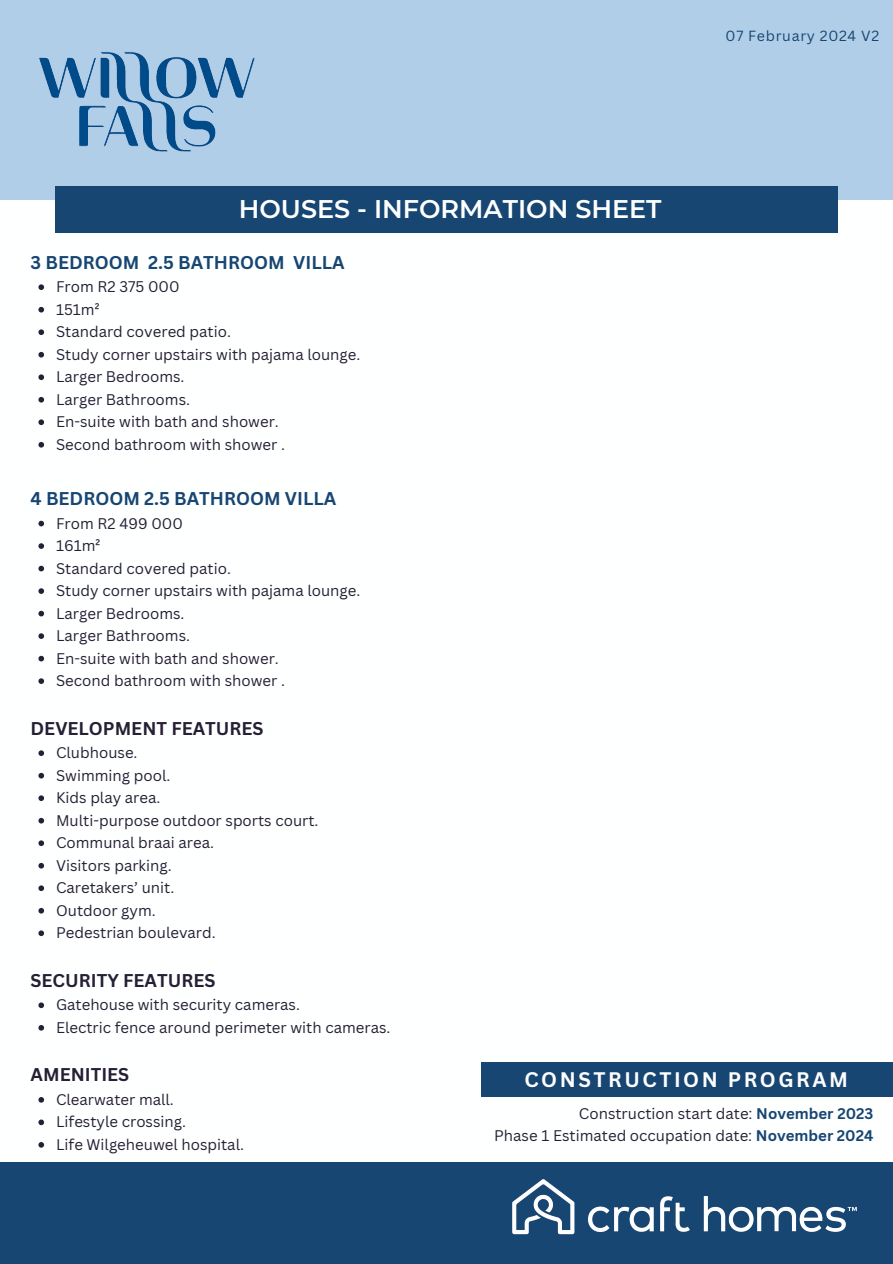
<style>
.page{position:relative;width:893px;height:1264px;background:#fff}
.page>*{position:absolute;margin:0;border:0;box-sizing:border-box;transform-origin:0 0}
.t1{font:600 25.5px "Montserrat";color:#feffff}
.t2{font:700 20.55px "Canva Sans";letter-spacing:.125em;color:#fff}
.t3{font:700 18px "Canva Sans";color:#174673}
.t4{font:700 18px "Canva Sans";color:#261f35}
.t5{font:15px/22.5px "Canva Sans";color:#261f35}
.t6{font:14.25px "Canva Sans";letter-spacing:.045em;color:#174673}
.s1{font-weight:700;color:#174673}
</style>
<div class="page">
<div style="left:0;top:0;width:892px;height:200px;background:#b1cee8"></div>
<div style="left:0;top:1162px;width:892px;height:101px;background:#174673"></div>
<img style="left:512px;top:1179px;width:345px;height:56px">
<svg style="left:38px;top:284px;width:6px;height:6px"></svg>
<svg style="left:38px;top:307px;width:6px;height:5px"></svg>
<svg style="left:38px;top:329px;width:6px;height:6px"></svg>
<svg style="left:38px;top:352px;width:6px;height:5px"></svg>
<svg style="left:38px;top:374px;width:6px;height:6px"></svg>
<svg style="left:38px;top:397px;width:6px;height:5px"></svg>
<svg style="left:38px;top:419px;width:6px;height:6px"></svg>
<svg style="left:38px;top:442px;width:6px;height:5px"></svg>
<svg style="left:38px;top:520px;width:6px;height:6px"></svg>
<svg style="left:38px;top:543px;width:6px;height:6px"></svg>
<svg style="left:38px;top:565px;width:6px;height:6px"></svg>
<svg style="left:38px;top:588px;width:6px;height:6px"></svg>
<svg style="left:38px;top:610px;width:6px;height:6px"></svg>
<svg style="left:38px;top:633px;width:6px;height:6px"></svg>
<svg style="left:38px;top:655px;width:6px;height:6px"></svg>
<svg style="left:38px;top:678px;width:6px;height:6px"></svg>
<svg style="left:38px;top:750px;width:6px;height:6px"></svg>
<svg style="left:38px;top:772px;width:6px;height:6px"></svg>
<svg style="left:38px;top:795px;width:6px;height:6px"></svg>
<svg style="left:38px;top:817px;width:6px;height:6px"></svg>
<svg style="left:38px;top:840px;width:6px;height:6px"></svg>
<svg style="left:38px;top:862px;width:6px;height:6px"></svg>
<svg style="left:38px;top:885px;width:6px;height:6px"></svg>
<svg style="left:38px;top:908px;width:6px;height:5px"></svg>
<svg style="left:38px;top:930px;width:6px;height:6px"></svg>
<svg style="left:38px;top:1002px;width:6px;height:6px"></svg>
<svg style="left:38px;top:1025px;width:6px;height:5px"></svg>
<svg style="left:38px;top:1097px;width:6px;height:5px"></svg>
<svg style="left:38px;top:1119px;width:6px;height:6px"></svg>
<svg style="left:38px;top:1142px;width:6px;height:5px"></svg>
<div style="left:55px;top:186px;width:782px;height:47px;background:#174673"></div>
<img style="left:39px;top:52px;width:216px;height:100px">
<div style="left:481px;top:1062px;width:411px;height:35px;background:#174673"></div>
<p class="t1" style="left:239px;top:194px;width:424px">HOUSES - INFORMATION SHEET</p>
<p class="t3" style="left:31px;top:249px;width:315px">3 BEDROOM 2.5 BATHROOM VILLA</p>
<p class="t5" style="left:56px;top:275px;width:306px">From R2 375 000<br>151m²<br>Standard covered patio.<br>Study corner upstairs with pajama lounge.<br>Larger Bedrooms.<br>Larger Bathrooms.<br>En-suite with bath and shower.<br>Second bathroom with shower .</p>
<h2 class="t6" style="left:725px;top:26px;width:155px">07 February 2024 V2</h2>
<p class="t3" style="left:31px;top:486px;width:307px">4 BEDROOM 2.5 BATHROOM VILLA</p>
<p class="t5" style="left:56px;top:511px;width:306px">From R2 499 000<br>161m²<br>Standard covered patio.<br>Study corner upstairs with pajama lounge.<br>Larger Bedrooms.<br>Larger Bathrooms.<br>En-suite with bath and shower.<br>Second bathroom with shower .</p>
<p class="t4" style="left:31px;top:715px;width:234px">DEVELOPMENT FEATURES</p>
<p class="t5" style="left:56px;top:741px;width:264px">Clubhouse.<br>Swimming pool.<br>Kids play area.<br>Multi-purpose outdoor sports court.<br>Communal braai area.<br>Visitors parking.<br>Caretakers’ unit.<br>Outdoor gym.<br>Pedestrian boulevard.</p>
<p class="t4" style="left:31px;top:967px;width:186px">SECURITY FEATURES</p>
<p class="t5" style="left:56px;top:993px;width:336px">Gatehouse with security cameras.<br>Electric fence around perimeter with cameras.</p>
<p class="t4" style="left:31px;top:1062px;width:100px">AMENITIES</p>
<p class="t5" style="left:56px;top:1087px;width:189px">Clearwater mall.<br>Lifestyle crossing.<br>Life Wilgeheuwel hospital.</p>
<h1 class="t2" style="left:524px;top:1064px;width:325px">CONSTRUCTION PROGRAM</h1>
<p class="t5" style="left:494px;top:1101px;width:380px;text-align:right">Construction start date: <span class="s1">November 2023<br></span>Phase 1 Estimated occupation date: <span class="s1">November 2024</span></p>
</div>
